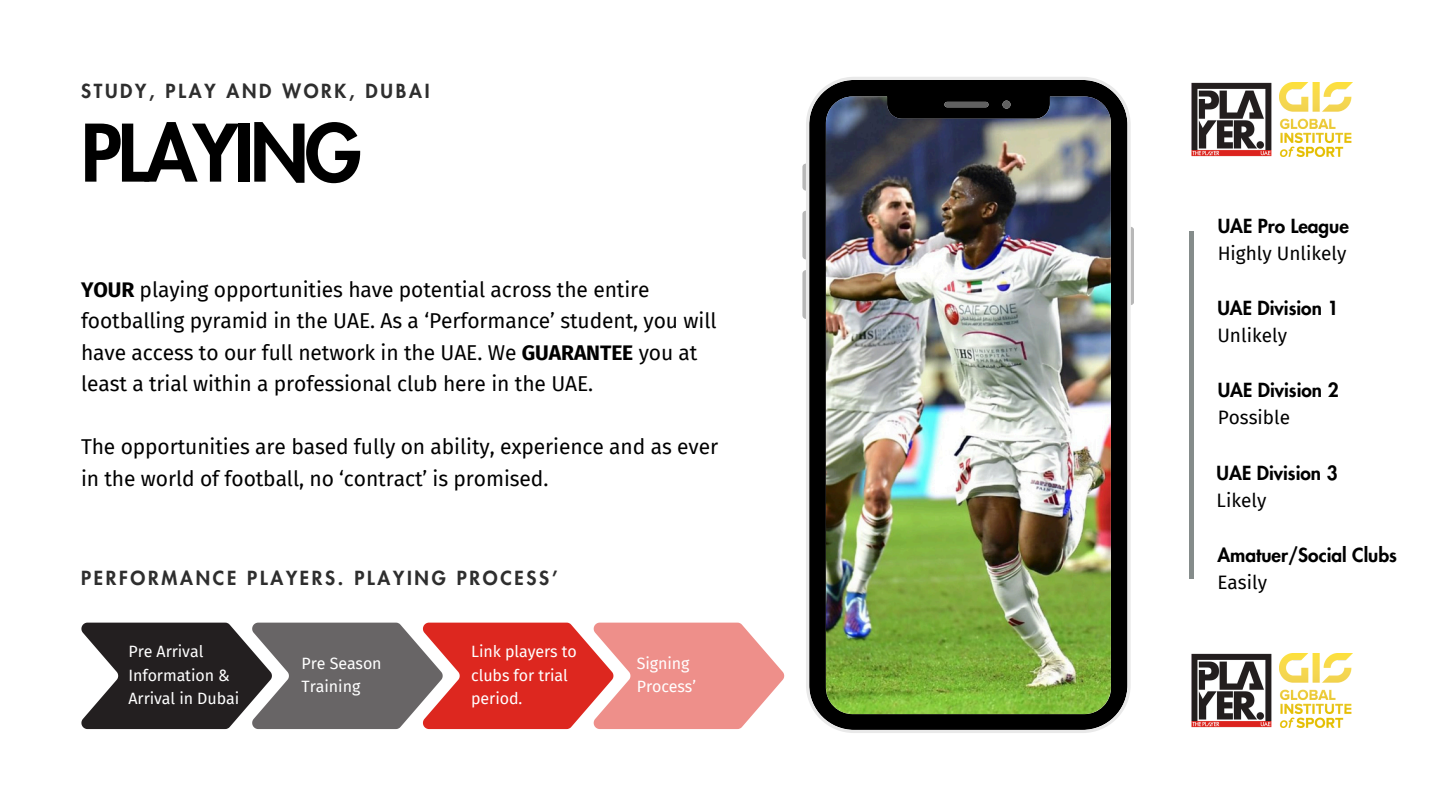
<style>
.page{position:relative;width:1440px;height:810px;background:#fff}
.page>*{position:absolute;margin:0;border:0;box-sizing:border-box;transform-origin:0 0}
.t1{font:800 77px "Futura LT Pro";letter-spacing:-.05em;color:#000}
.t2{font:21px/31.5px "Fira Sans";letter-spacing:-.005em;color:#000}
.t3{font:800 19px "Futura LT Pro";color:#000}
.t4{font:800 19px "Futura LT Pro";letter-spacing:.145em;color:#2e2e2e}
.t5{font:19px "Fira Sans";color:#000}
.t6{font:16px/23.2px "Fira Sans";letter-spacing:-.005em;color:#fff}
.s1{font-weight:700}
</style>
<div class="page">
<div style="left:1189px;top:231px;width:5px;height:348px;background:#858c8b"></div>
<svg style="left:802px;top:164px;width:4px;height:27px"></svg>
<svg style="left:802px;top:211px;width:4px;height:48px"></svg>
<svg style="left:802px;top:270px;width:4px;height:49px"></svg>
<svg style="left:1131px;top:227px;width:3px;height:78px"></svg>
<img style="left:806px;top:77px;width:325px;height:656px">
<img style="left:1279px;top:654px;width:73px;height:73px">
<img style="left:1191px;top:653px;width:81px;height:75px">
<img style="left:1279px;top:83px;width:73px;height:73px">
<img style="left:1191px;top:82px;width:81px;height:75px">
<svg style="left:81px;top:623px;width:703px;height:106px;background:#a36664"></svg>
<p class="t4" style="left:81px;top:82px;width:350px">STUDY, PLAY AND WORK, DUBAI</p>
<p class="t1" style="left:81px;top:118px;width:282px">PLAYING</p>
<p class="t2" style="left:81px;top:274px;width:637px"><span class="s1">YOUR</span> playing opportunities have potential across the entire footballing pyramid in the UAE. As a ‘Performance’ student, you will have access to our full network in the UAE. We <span class="s1">GUARANTEE</span> you at least a trial within a professional club here in the UAE.</p>
<p class="t2" style="left:81px;top:431px;width:639px">The opportunities are based fully on ability, experience and as ever in the world of football, no ‘contract’ is promised.</p>
<p class="t4" style="left:81px;top:569px;width:478px">PERFORMANCE PLAYERS. PLAYING PROCESS’</p>
<h3 class="t6" style="left:129px;top:640px;width:112px">Pre Arrival<br>Information &amp;<br>Arrival in Dubai</h3>
<h4 class="t6" style="left:302px;top:652px;width:82px">Pre Season<br>Training</h4>
<h3 class="t6" style="left:471px;top:640px;width:107px">Link players to clubs for trial period.</h3>
<h4 class="t6" style="left:637px;top:652px;width:61px">Signing<br>Process’</h4>
<h4 class="t3" style="left:1218px;top:218px;width:133px">UAE Pro League</h4>
<h3 class="t5" style="left:1218px;top:243px;width:130px">Highly Unlikely</h3>
<p class="t3" style="left:1217px;top:300px;width:123px">UAE Division 1</p>
<p class="t5" style="left:1217px;top:325px;width:71px">Unlikely</p>
<p class="t3" style="left:1218px;top:382px;width:123px">UAE Division 2</p>
<p class="t5" style="left:1218px;top:407px;width:74px">Possible</p>
<h3 class="t3" style="left:1217px;top:464px;width:123px">UAE Division 3</h3>
<h4 class="t5" style="left:1217px;top:489px;width:51px">Likely</h4>
<h3 class="t3" style="left:1217px;top:546px;width:181px">Amatuer/Social Clubs</h3>
<h4 class="t5" style="left:1217px;top:571px;width:51px">Easily</h4>
</div>
